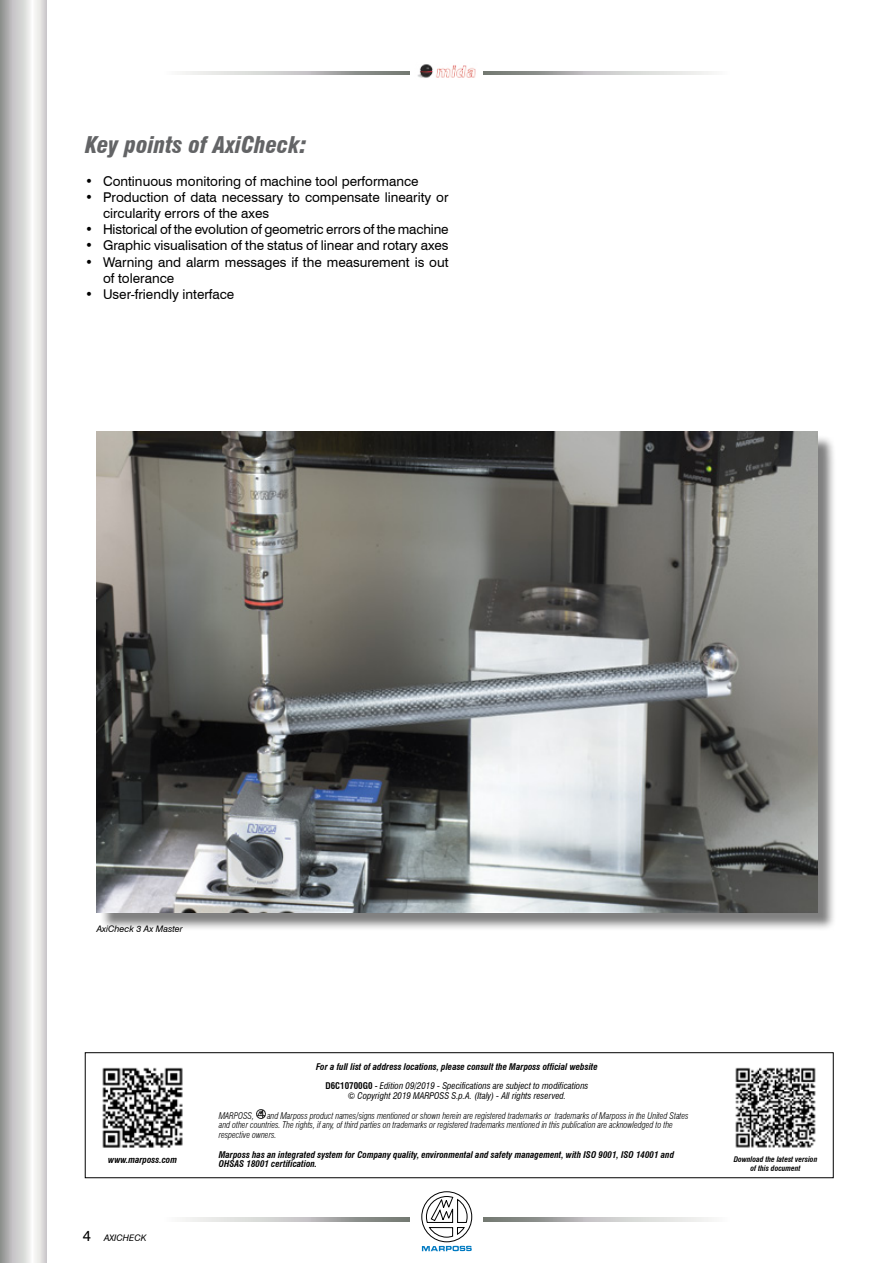
<style>
.page{position:relative;width:893px;height:1263px;background:#fff}
.page>*{position:absolute;margin:0;border:0;box-sizing:border-box;transform-origin:0 0}
.t1{font:italic 900 condensed 22.5px "Swiss 721 BT";color:#636466}
.t2{font:13.5px/16.2px "Swiss 721 BT";color:#000}
.t3{font:italic 700 condensed 9px/19.5px "Swiss 721 BT";color:#000;text-align:center}
.t4{font:italic 300 condensed 9px/9.8px "Swiss 721 BT";letter-spacing:-.01em;color:#000}
.t5{font:italic condensed 9px "Swiss 721 BT";color:#000}
.t6{font:italic 9px "Swiss 721 BT";color:#000}
.t7{font:italic 700 condensed 7.5px/9px "Swiss 721 BT";color:#000;text-align:center}
.s1{font-style:normal;font-size:15px}
.s2{font-style:normal}
.s3{font-weight:400;font-style:normal}
.s4{font-weight:400}
</style>
<div class="page">
<svg style="left:421px;top:1191px;width:51px;height:60px"></svg>
<svg style="left:182px;top:1218px;width:228px;height:3px"></svg>
<svg style="left:483px;top:1218px;width:229px;height:3px"></svg>
<svg style="left:0;top:0;width:47px;height:1263px"></svg>
<svg style="left:182px;top:71px;width:228px;height:4px"></svg>
<svg style="left:483px;top:71px;width:229px;height:4px"></svg>
<img style="left:417px;top:64px;width:59px;height:14px">
<div style="left:99px;top:434px;width:737px;height:497px;background:#000;opacity:.5"></div>
<img style="left:97px;top:432px;width:720px;height:480px">
<img style="left:102px;top:1067px;width:81px;height:81px">
<svg style="left:256px;top:1110px;width:9px;height:9px"></svg>
<div style="left:85px;top:1052px;width:748px;height:126px;border:1px solid #000"></div>
<img style="left:735px;top:1067px;width:81px;height:81px">
<h1 class="t1" style="left:85px;top:131px;width:223px">Key points of AxiCheck:</h1>
<p class="t2" style="left:85px;top:173px;width:335px">• Continuous monitoring of machine tool performance</p>
<p class="t2" style="left:103px;top:189px;width:347px;text-indent:-18px">• Production of data necessary to compensate linearity or circularity errors of the axes</p>
<p class="t2" style="left:85px;top:221px;width:365px">• Historical of the evolution of geometric errors of the machine</p>
<p class="t2" style="left:85px;top:237px;width:365px">• Graphic visualisation of the status of linear and rotary axes</p>
<p class="t2" style="left:103px;top:254px;width:347px;text-indent:-18px">• Warning and alarm messages if the measurement is out of tolerance</p>
<p class="t2" style="left:85px;top:286px;width:151px">• User-friendly interface</p>
<p class="t6" style="left:97px;top:923px;width:88px">AxiCheck 3 Ax Master</p>
<p class="t3" style="left:108px;top:1150px;width:70px">www.marposs.com</p>
<p class="t6" style="left:83px;top:1233px;width:65px"><span class="s1">4</span> AXICHECK</p>
<p class="t3" style="left:316px;top:1057px;width:283px">For a full list of address locations, please consult the Marposs official website<br><span class="s2">D6C10700G0</span> <span class="s3">-</span> <span class="s4">Edition 09/2019 - Specifications are subject to modifications</span></p>
<p class="t5" style="left:348px;top:1090px;width:220px">© Copyright 2019 MARPOSS S.p.A. (Italy) - All rights reserved.</p>
<p class="t4" style="left:219px;top:1110px;width:471px;text-indent:48px">and Marposs product names/signs mentioned or shown herein are registered trademarks or trademarks of Marposs in the United States and other countries. The rights, if any, of third parties on trademarks or registered trademarks mentioned in this publication are acknowledged to the respective owners.</p>
<p class="t3" style="left:219px;top:1149px;width:457px;line-height:9.8px;text-align:left">Marposs has an integrated system for Company quality, environmental and safety management, with ISO 9001, ISO 14001 and<br>OHSAS 18001 certification.</p>
<p class="t4" style="left:219px;top:1110px;width:37px">MARPOSS,</p>
<p class="t7" style="left:734px;top:1154px;width:85px">Download the latest version of this document</p>
</div>
